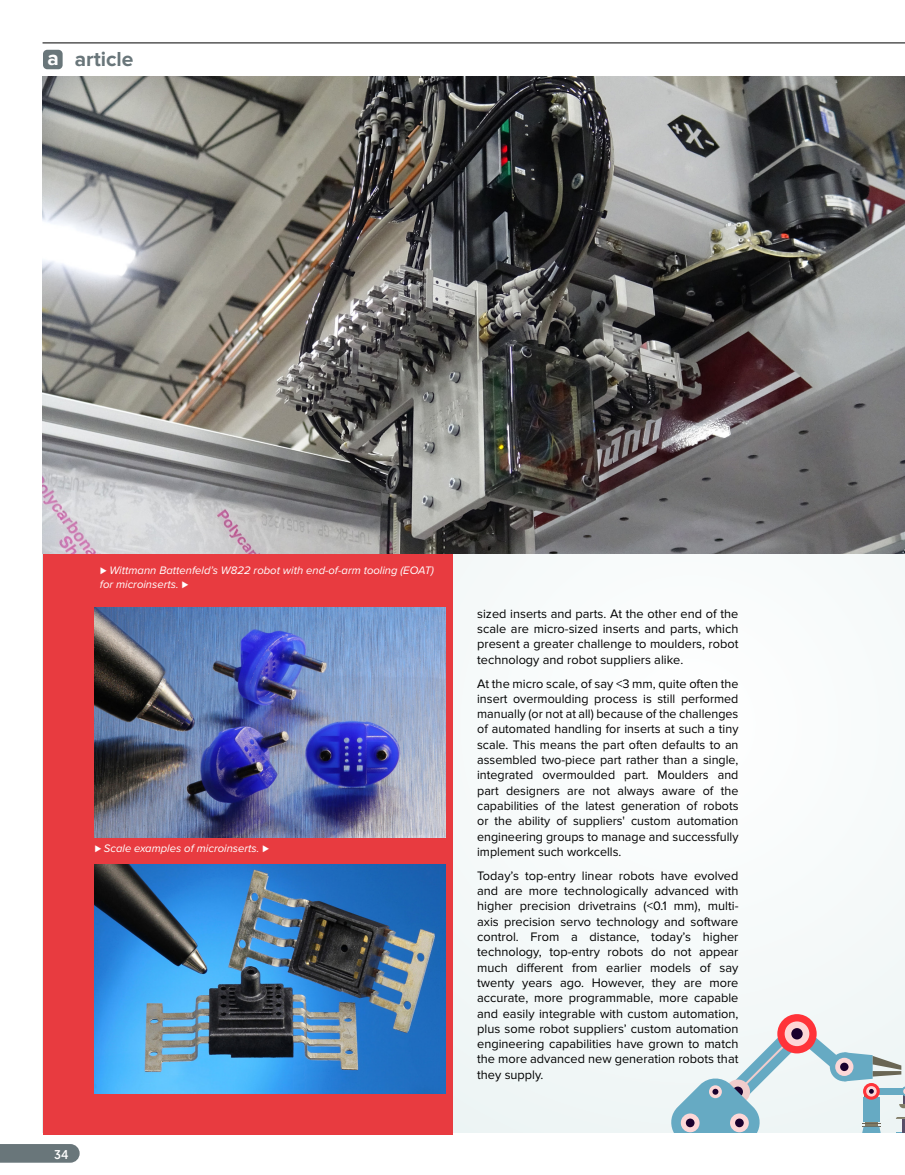
<style>
.page{position:relative;width:905px;height:1175px;background:#fff}
.page>*{position:absolute;margin:0;border:0;box-sizing:border-box;transform-origin:0 0}
.t1{font:700 21px "Proxima Nova";color:#69767a}
.t2{font:12.75px/15.3px "Proxima Nova";color:#000;text-align:justify}
.t3{font:12.75px "Geomanist";color:#fff}
.t4{font:italic 11.25px/13.5px "Proxima Nova";color:#fff}
.s1{color:#fff}
</style>
<div class="page">
<svg style="left:0;top:1144px;width:80px;height:18px"></svg>
<div style="left:43px;top:50px;width:20px;height:19px;background:#69767a;border-radius:4px"></div>
<div style="left:43px;top:77px;width:861px;height:1055px;background:#f7fafa"></div>
<div style="left:44px;top:540px;width:408px;height:594px;background:#e83b40"></div>
<hr style="left:43px;top:43px;width:861px;height:1px;background:#000">
<img style="left:43px;top:77px;width:861px;height:477px">
<img style="left:94px;top:608px;width:352px;height:229px">
<img style="left:94px;top:864px;width:352px;height:230px">
<div style="left:777px;top:1014px;width:39px;height:39px;background:#ff3339;border-radius:50%"></div>
<svg style="left:664px;top:1019px;width:241px;height:114px"></svg>
<h1 class="t1" style="left:47px;top:49px;width:88px"><span class="s1">a</span> article</h1>
<p class="t4" style="left:100px;top:563px;width:335px">⊲ Wittmann Battenfeld’s W822 robot with end-of-arm tooling (EOAT) for microinserts. ⊲</p>
<p class="t4" style="left:94px;top:841px;width:176px">⊲ Scale examples of microinserts. ⊲</p>
<p class="t3" style="left:54px;top:1145px;width:16px">34</p>
<p class="t2" style="left:477px;top:606px;width:263px">sized inserts and parts. At the other end of the scale are micro-sized inserts and parts, which present a greater challenge to moulders, robot technology and robot suppliers alike.</p>
<p class="t2" style="left:477px;top:676px;width:263px">At the micro scale, of say &lt;3 mm, quite often the insert overmoulding process is still performed manually (or not at all) because of the challenges of automated handling for inserts at such a tiny scale. This means the part often defaults to an assembled two-piece part rather than a single, integrated overmoulded part. Moulders and part designers are not always aware of the capabilities of the latest generation of robots or the ability of suppliers' custom automation engineering groups to manage and successfully implement such workcells.</p>
<p class="t2" style="left:477px;top:868px;width:263px">Today’s top-entry linear robots have evolved and are more technologically advanced with higher precision drivetrains (&lt;0.1 mm), multi&shy;axis precision servo technology and software control. From a distance, today’s higher technology, top-entry robots do not appear much different from earlier models of say twenty years ago. However, they are more accurate, more programmable, more capable and easily integrable with custom automation, plus some robot suppliers’ custom automation engineering capabilities have grown to match the more advanced new generation robots that they supply.</p>
</div>
